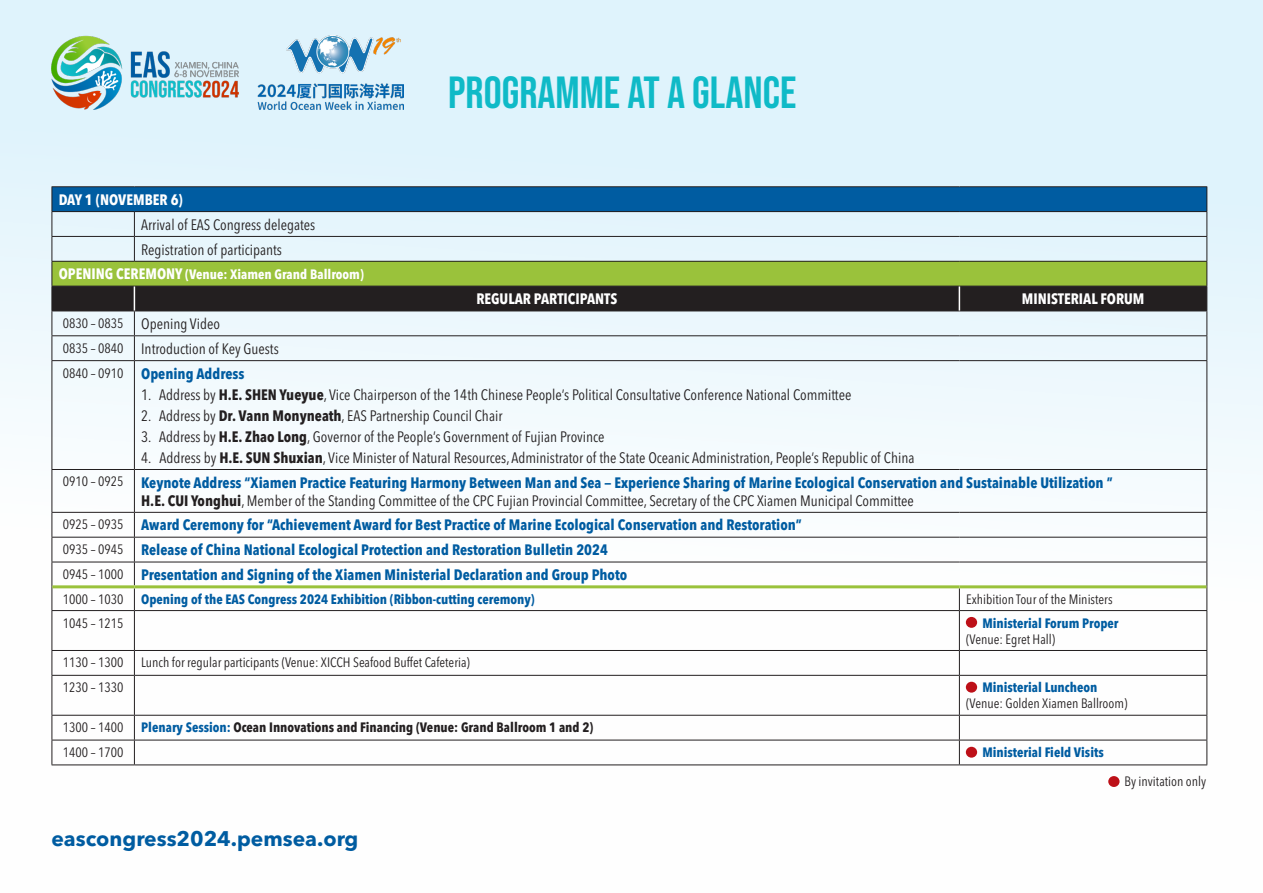
<style>
.page{position:relative;width:1263px;height:893px;background:#fff}
.page>*{position:absolute;margin:0;border:0;box-sizing:border-box;transform-origin:0 0}
.t1{font:45px "Bebas Neue";color:#0fbac7}
.t2{font:700 21px "Avenir Next LT Pro";color:#005ca1}
.t3{font:condensed 15px "Avenir Next LT Pro";color:#231f20}
.t4{font:700 condensed 15px "Avenir Next LT Pro";color:#005ca1}
.t5{font:700 condensed 15px "Avenir Next LT Pro";color:#fff}
.t6{font:condensed 13.5px "Avenir Next LT Pro";color:#231f20}
.t7{font:700 condensed 13.5px "Avenir Next LT Pro";color:#005ca1}
.t8{font:700 condensed 13.5px "Avenir Next LT Pro";color:#231f20}
.t9{font:700 condensed 13.5px "Avenir Next LT Pro";color:#fff}
.s1{font-size:15px}
.s2{font-weight:700}
.s3{color:#005ca1}
</style>
<div class="page">
<div style="left:0;top:0;width:1263px;height:893px;background:linear-gradient(to bottom,#dcf2fc,#fffffd)"></div>
<hr style="left:52px;top:186px;width:82px;height:1px;background:#231f20">
<hr style="left:134px;top:186px;width:825px;height:1px;background:#231f20">
<hr style="left:959px;top:186px;width:248px;height:1px;background:#231f20">
<hr style="left:52px;top:360px;width:82px;height:1px;background:#231f20">
<hr style="left:52px;top:361px;width:1px;height:108px;background:#231f20">
<hr style="left:134px;top:360px;width:825px;height:1px;background:#231f20">
<hr style="left:134px;top:361px;width:1px;height:108px;background:#231f20">
<hr style="left:959px;top:360px;width:248px;height:1px;background:#231f20">
<hr style="left:1206px;top:361px;width:1px;height:108px;background:#231f20">
<hr style="left:52px;top:469px;width:82px;height:1px;background:#231f20">
<hr style="left:52px;top:470px;width:1px;height:42px;background:#231f20">
<hr style="left:134px;top:469px;width:825px;height:1px;background:#231f20">
<hr style="left:134px;top:470px;width:1px;height:42px;background:#231f20">
<hr style="left:959px;top:469px;width:248px;height:1px;background:#231f20">
<hr style="left:1206px;top:470px;width:1px;height:42px;background:#231f20">
<hr style="left:52px;top:512px;width:82px;height:1px;background:#231f20">
<hr style="left:134px;top:512px;width:825px;height:1px;background:#231f20">
<hr style="left:959px;top:512px;width:248px;height:1px;background:#231f20">
<hr style="left:52px;top:537px;width:82px;height:1px;background:#231f20">
<hr style="left:134px;top:537px;width:825px;height:1px;background:#231f20">
<hr style="left:959px;top:537px;width:248px;height:1px;background:#231f20">
<hr style="left:52px;top:562px;width:82px;height:1px;background:#231f20">
<hr style="left:134px;top:562px;width:825px;height:1px;background:#231f20">
<hr style="left:959px;top:562px;width:248px;height:1px;background:#231f20">
<svg style="left:52px;top:513px;width:1px;height:97px"></svg>
<svg style="left:134px;top:513px;width:1px;height:97px"></svg>
<svg style="left:959px;top:588px;width:1px;height:22px"></svg>
<svg style="left:1206px;top:513px;width:1px;height:97px"></svg>
<hr style="left:52px;top:610px;width:82px;height:1px;background:#231f20">
<hr style="left:52px;top:611px;width:1px;height:39px;background:#231f20">
<hr style="left:134px;top:610px;width:825px;height:1px;background:#231f20">
<hr style="left:134px;top:611px;width:1px;height:39px;background:#231f20">
<hr style="left:959px;top:610px;width:248px;height:1px;background:#231f20">
<hr style="left:959px;top:611px;width:1px;height:39px;background:#231f20">
<hr style="left:1206px;top:611px;width:1px;height:39px;background:#231f20">
<hr style="left:52px;top:650px;width:82px;height:1px;background:#231f20">
<svg style="left:52px;top:651px;width:1px;height:24px"></svg>
<hr style="left:134px;top:650px;width:825px;height:1px;background:#231f20">
<svg style="left:134px;top:651px;width:1px;height:24px"></svg>
<hr style="left:959px;top:650px;width:248px;height:1px;background:#231f20">
<svg style="left:959px;top:651px;width:1px;height:24px"></svg>
<svg style="left:1206px;top:651px;width:1px;height:24px"></svg>
<hr style="left:52px;top:675px;width:82px;height:1px;background:#231f20">
<hr style="left:52px;top:676px;width:1px;height:39px;background:#231f20">
<hr style="left:134px;top:675px;width:825px;height:1px;background:#231f20">
<hr style="left:134px;top:676px;width:1px;height:39px;background:#231f20">
<hr style="left:959px;top:675px;width:248px;height:1px;background:#231f20">
<hr style="left:959px;top:676px;width:1px;height:39px;background:#231f20">
<hr style="left:1206px;top:676px;width:1px;height:39px;background:#231f20">
<hr style="left:52px;top:715px;width:82px;height:1px;background:#231f20">
<hr style="left:134px;top:715px;width:825px;height:1px;background:#231f20">
<hr style="left:959px;top:715px;width:248px;height:1px;background:#231f20">
<hr style="left:52px;top:740px;width:82px;height:1px;background:#231f20">
<svg style="left:52px;top:716px;width:1px;height:48px"></svg>
<hr style="left:134px;top:740px;width:825px;height:1px;background:#231f20">
<svg style="left:134px;top:716px;width:1px;height:48px"></svg>
<hr style="left:959px;top:740px;width:248px;height:1px;background:#231f20">
<svg style="left:959px;top:716px;width:1px;height:48px"></svg>
<svg style="left:1206px;top:716px;width:1px;height:48px"></svg>
<hr style="left:52px;top:764px;width:82px;height:1px;background:#231f20">
<hr style="left:134px;top:764px;width:825px;height:1px;background:#231f20">
<hr style="left:959px;top:764px;width:248px;height:1px;background:#231f20">
<hr style="left:52px;top:585px;width:82px;height:3px;background:#9ac23b">
<hr style="left:134px;top:585px;width:825px;height:3px;background:#9ac23b">
<hr style="left:959px;top:585px;width:247px;height:3px;background:#9ac23b">
<svg style="left:52px;top:187px;width:1155px;height:173px;background:#9ab3ae"></svg>
<img style="left:52px;top:36px;width:352px;height:73px">
<div style="left:966px;top:617px;width:11px;height:11px;background:#bd1018;border-radius:50%"></div>
<div style="left:966px;top:682px;width:11px;height:11px;background:#bd1018;border-radius:50%"></div>
<div style="left:966px;top:747px;width:11px;height:11px;background:#bd1018;border-radius:50%"></div>
<div style="left:1108px;top:776px;width:11px;height:11px;background:#bd1018;border-radius:50%"></div>
<p class="t5" style="left:59px;top:190px;width:126px">DAY 1 (NOVEMBER 6)</p>
<p class="t3" style="left:141px;top:215px;width:176px">Arrival of EAS Congress delegates</p>
<p class="t3" style="left:141px;top:240px;width:142px">Registration of participants</p>
<p class="t9" style="left:59px;top:266px;width:307px"><span class="s1">OPENING CEREMONY</span> (Venue: Xiamen Grand Ballroom)</p>
<p class="t1" style="left:448px;top:67px;width:350px">PROGRAMME AT A GLANCE</p>
<p class="t5" style="left:476px;top:290px;width:142px">REGULAR PARTICIPANTS</p>
<p class="t5" style="left:1022px;top:290px;width:124px">MINISTERIAL FORUM</p>
<p class="t6" style="left:63px;top:315px;width:62px">0830 – 0835</p>
<p class="t3" style="left:141px;top:315px;width:80px">Opening Video</p>
<p class="t6" style="left:63px;top:340px;width:62px">0835 – 0840</p>
<p class="t3" style="left:141px;top:340px;width:139px">Introduction of Key Guests</p>
<p class="t6" style="left:63px;top:365px;width:62px">0840 – 0910</p>
<p class="t4" style="left:141px;top:364px;width:105px">Opening Address</p>
<p class="t3" style="left:141px;top:385px;width:712px">1. Address by <span class="s2">H.E. SHEN Yueyue</span>, Vice Chairperson of the 14th Chinese People’s Political Consultative Conference National Committee</p>
<p class="t3" style="left:141px;top:406px;width:363px">2. Address by <span class="s2">Dr. Vann Monyneath</span>, EAS Partnership Council Chair</p>
<p class="t3" style="left:141px;top:427px;width:465px">3. Address by <span class="s2">H.E. Zhao Long</span>, Governor of the People’s Government of Fujian Province</p>
<p class="t3" style="left:141px;top:448px;width:775px">4. Address by <span class="s2">H.E. SUN Shuxian</span>, Vice Minister of Natural Resources, Administrator of the State Oceanic Administration, People’s Republic of China</p>
<p class="t6" style="left:63px;top:474px;width:62px">0910 – 0925</p>
<p class="t4" style="left:141px;top:473px;width:973px">Keynote Address “Xiamen Practice Featuring Harmony Between Man and Sea — Experience Sharing of Marine Ecological Conservation and Sustainable Utilization ”</p>
<p class="t3" style="left:141px;top:491px;width:774px"><span class="s2">H.E. CUI Yonghui</span>, Member of the Standing Committee of the CPC Fujian Provincial Committee, Secretary of the CPC Xiamen Municipal Committee</p>
<p class="t6" style="left:63px;top:516px;width:62px">0925 – 0935</p>
<p class="t4" style="left:141px;top:516px;width:662px">Award Ceremony for “Achievement Award for Best Practice of Marine Ecological Conservation and Restoration”</p>
<p class="t6" style="left:63px;top:541px;width:62px">0935 – 0945</p>
<p class="t4" style="left:141px;top:541px;width:468px">Release of China National Ecological Protection and Restoration Bulletin 2024</p>
<p class="t6" style="left:63px;top:566px;width:62px">0945 – 1000</p>
<p class="t4" style="left:141px;top:566px;width:487px">Presentation and Signing of the Xiamen Ministerial Declaration and Group Photo</p>
<p class="t6" style="left:63px;top:591px;width:62px">1000 – 1030</p>
<p class="t7" style="left:141px;top:591px;width:395px">Opening of the EAS Congress 2024 Exhibition (Ribbon-cutting ceremony)</p>
<p class="t6" style="left:966px;top:591px;width:148px">Exhibition Tour of the Ministers</p>
<p class="t6" style="left:63px;top:615px;width:62px">1045 – 1215</p>
<p class="t7" style="left:982px;top:614px;width:138px">Ministerial Forum Proper</p>
<p class="t6" style="left:966px;top:631px;width:90px">(Venue: Egret Hall)</p>
<p class="t6" style="left:63px;top:655px;width:62px">1130 – 1300</p>
<p class="t6" style="left:141px;top:655px;width:330px">Lunch for regular participants (Venue: XICCH Seafood Buffet Cafeteria)</p>
<p class="t6" style="left:63px;top:679px;width:62px">1230 – 1330</p>
<p class="t7" style="left:982px;top:679px;width:117px">Ministerial Luncheon</p>
<p class="t6" style="left:966px;top:696px;width:163px">(Venue: Golden Xiamen Ballroom)</p>
<p class="t6" style="left:63px;top:719px;width:62px">1300 – 1400</p>
<p class="t8" style="left:141px;top:719px;width:454px"><span class="s3">Plenary Session:</span> Ocean Innovations and Financing (Venue: Grand Ballroom 1 and 2)</p>
<p class="t6" style="left:63px;top:744px;width:62px">1400 – 1700</p>
<p class="t7" style="left:982px;top:744px;width:123px">Ministerial Field Visits</p>
<p class="t2" style="left:52px;top:826px;width:308px">eascongress2024.pemsea.org</p>
<p class="t6" style="left:1124px;top:773px;width:83px">By invitation only</p>
</div>
